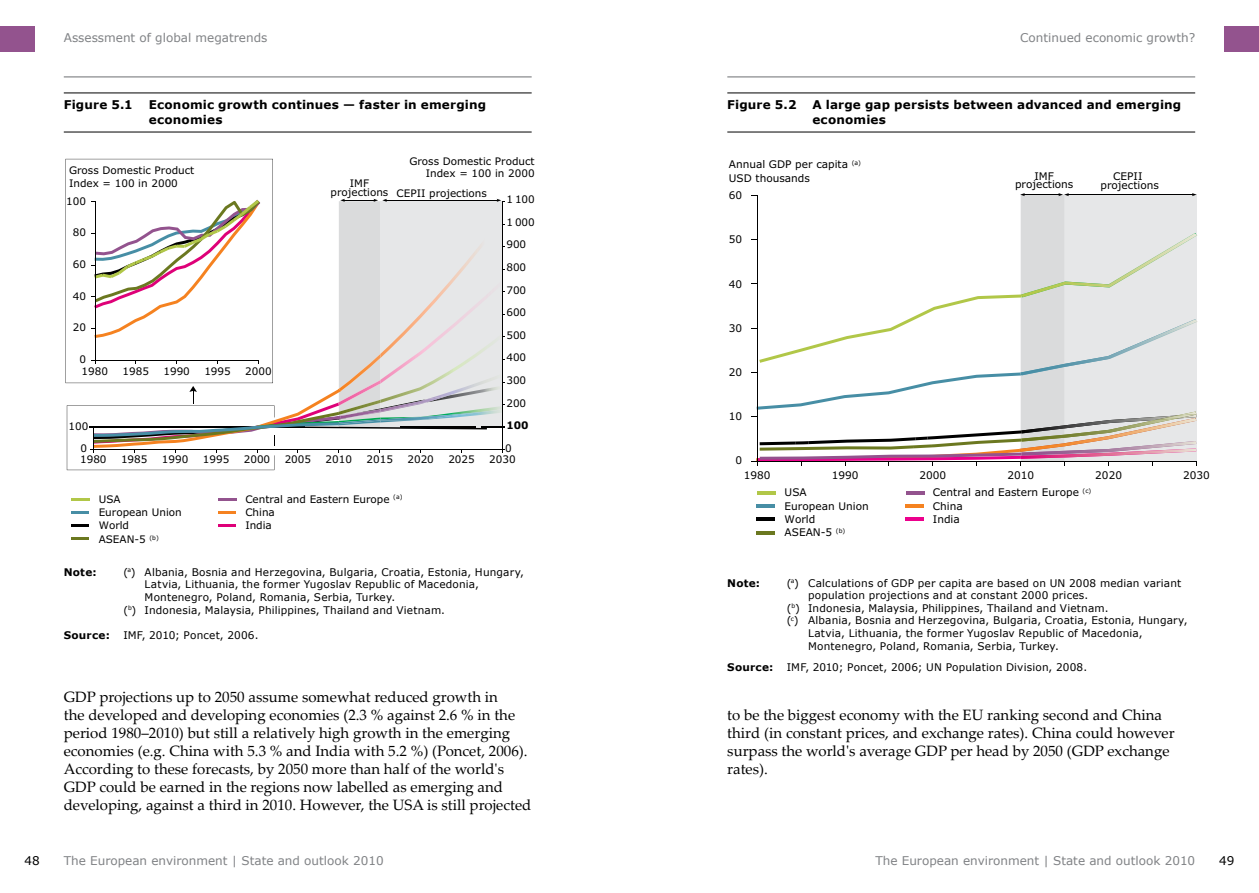
<style>
.page{position:relative;width:1259px;height:893px;background:#fff}
.page>*{position:absolute;margin:0;border:0;box-sizing:border-box;transform-origin:0 0}
.Body_text{font:15px/18px "Palatino Linotype";color:#000}
.t1{font:12px "Verdana";color:#808285}
.Figure_Title{font:700 12px/14.4px "Verdana";letter-spacing:.015em;color:#000}
.t2{font:12px "Verdana";color:#000}
.t3{font:10.5px/8.9px "Verdana";letter-spacing:.01em;color:#000;text-align:center}
.t4{font:700 10.5px "Verdana";letter-spacing:.02em;color:#000}
.t5{font:10.35px/10.2px "Verdana";color:#000}
.t6{font:700 10.35px "Verdana";color:#000}
</style>
<div class="page">
<hr style="left:64px;top:77px;width:467px;height:1px;background:#6d6e71">
<hr style="left:727px;top:77px;width:468px;height:1px;background:#6d6e71">
<hr style="left:64px;top:93px;width:467px;height:1px;background:#000">
<hr style="left:64px;top:132px;width:467px;height:1px;background:#000">
<svg style="left:65px;top:159px;width:208px;height:40px"></svg>
<svg style="left:65px;top:199px;width:440px;height:271px"></svg>
<hr style="left:71px;top:497px;width:19px;height:3px;background:#b1c748">
<hr style="left:71px;top:537px;width:18px;height:3px;background:#6b7820">
<hr style="left:71px;top:524px;width:18px;height:3px;background:#000">
<hr style="left:71px;top:511px;width:18px;height:3px;background:#478ea5">
<hr style="left:218px;top:497px;width:19px;height:3px;background:#93538e">
<hr style="left:218px;top:524px;width:18px;height:3px;background:#de0078">
<hr style="left:218px;top:511px;width:18px;height:3px;background:#f58220">
<hr style="left:727px;top:93px;width:468px;height:1px;background:#000">
<hr style="left:727px;top:132px;width:468px;height:1px;background:#000">
<hr style="left:757px;top:491px;width:18px;height:3px;background:#b1c748">
<hr style="left:757px;top:532px;width:18px;height:3px;background:#6b7820">
<hr style="left:757px;top:518px;width:18px;height:3px;background:#000">
<hr style="left:757px;top:505px;width:18px;height:3px;background:#478ea5">
<hr style="left:905px;top:491px;width:19px;height:3px;background:#93538e">
<hr style="left:905px;top:518px;width:18px;height:3px;background:#ec008c">
<hr style="left:905px;top:505px;width:18px;height:3px;background:#f58220">
<svg style="left:751px;top:193px;width:446px;height:273px"></svg>
<img style="left:1177px;top:412px;width:19px;height:2px">
<img style="left:1155px;top:414px;width:41px;height:6px">
<div style="left:1225px;top:26px;width:34px;height:26px;background:#93538e"></div>
<div style="left:0;top:26px;width:34px;height:26px;background:#93538e"></div>
<p class="t1" style="left:64px;top:30px;width:205px">Assessment of global megatrends</p>
<p class="t1" style="left:1020px;top:30px;width:176px">Continued economic growth?</p>
<p class="Figure_Title" style="left:64px;top:97px;width:70px">Figure 5.1</p>
<p class="Figure_Title" style="left:149px;top:97px;width:339px">Economic growth continues — faster in emerging economies</p>
<p class="t5" style="left:69px;top:165px;width:127px">Gross Domestic Product</p>
<p class="t5" style="left:409px;top:156px;width:127px">Gross Domestic Product</p>
<p class="t5" style="left:426px;top:168px;width:110px">Index = 100 in 2000</p>
<p class="t5" style="left:69px;top:178px;width:110px">Index = 100 in 2000</p>
<p class="t5" style="left:331px;top:178px;width:158px;text-indent:19px">IMF<br>projections CEPII projections</p>
<p class="t5" style="left:66px;top:196px;width:21px">100</p>
<p class="t5" style="left:506px;top:194px;width:30px">1 100</p>
<p class="t5" style="left:73px;top:227px;width:15px">80</p>
<p class="t5" style="left:73px;top:259px;width:15px">60</p>
<p class="t5" style="left:73px;top:290px;width:15px">40</p>
<p class="t5" style="left:73px;top:322px;width:15px">20</p>
<p class="t5" style="left:80px;top:354px;width:8px">0</p>
<p class="t5" style="left:506px;top:217px;width:30px">1 000</p>
<p class="t5" style="left:506px;top:239px;width:21px">900</p>
<p class="t5" style="left:506px;top:262px;width:21px">800</p>
<p class="t5" style="left:506px;top:284px;width:21px">700</p>
<p class="t5" style="left:506px;top:307px;width:21px">600</p>
<p class="t5" style="left:506px;top:330px;width:21px">500</p>
<p class="t5" style="left:506px;top:352px;width:21px">400</p>
<p class="t5" style="left:82px;top:365px;width:28px">1980</p>
<p class="t5" style="left:122px;top:365px;width:28px">1985</p>
<p class="t5" style="left:163px;top:365px;width:28px">1990</p>
<p class="t5" style="left:204px;top:365px;width:28px">1995</p>
<p class="t5" style="left:245px;top:365px;width:28px">2000</p>
<p class="t5" style="left:506px;top:375px;width:21px">300</p>
<p class="t5" style="left:506px;top:397px;width:21px">200</p>
<p class="t5" style="left:68px;top:421px;width:21px">100</p>
<p class="t6" style="left:506px;top:419px;width:23px">100</p>
<p class="t5" style="left:81px;top:443px;width:8px">0</p>
<p class="t5" style="left:80px;top:454px;width:28px">1980</p>
<p class="t5" style="left:121px;top:454px;width:28px">1985</p>
<p class="t5" style="left:162px;top:454px;width:28px">1990</p>
<p class="t5" style="left:203px;top:454px;width:28px">1995</p>
<p class="t5" style="left:244px;top:454px;width:28px">2000</p>
<p class="t5" style="left:505px;top:443px;width:8px">0</p>
<p class="t5" style="left:285px;top:454px;width:28px">2005</p>
<p class="t5" style="left:325px;top:454px;width:28px">2010</p>
<p class="t5" style="left:366px;top:454px;width:28px">2015</p>
<p class="t5" style="left:407px;top:454px;width:28px">2020</p>
<p class="t5" style="left:448px;top:454px;width:28px">2025</p>
<p class="t5" style="left:489px;top:454px;width:28px">2030</p>
<p class="t5" style="left:99px;top:493px;width:23px">USA</p>
<p class="t5" style="left:245px;top:493px;width:159px">Central and Eastern Europe <sup>(a)</sup></p>
<p class="t5" style="left:99px;top:506px;width:85px">European Union</p>
<p class="t5" style="left:245px;top:506px;width:31px">China</p>
<p class="t5" style="left:99px;top:519px;width:32px">World</p>
<p class="t5" style="left:245px;top:519px;width:28px">India</p>
<p class="t5" style="left:99px;top:534px;width:62px">ASEAN-5 <sup>(b)</sup></p>
<p class="t4" style="left:64px;top:565px;width:34px">Note:</p>
<p class="t3" style="left:123px;top:567px;width:402px">(<sup>a</sup>) Albania, Bosnia and Herzegovina, Bulgaria, Croatia, Estonia, Hungary,</p>
<p class="t3" style="left:145px;top:580px;width:336px">Latvia, Lithuania, the former Yugoslav Republic of Macedonia,</p>
<p class="t3" style="left:145px;top:592px;width:252px">Montenegro, Poland, Romania, Serbia, Turkey.</p>
<p class="t3" style="left:123px;top:605px;width:323px">(<sup>b</sup>) Indonesia, Malaysia, Philippines, Thailand and Vietnam.</p>
<p class="t4" style="left:64px;top:628px;width:48px">Source:</p>
<p class="t3" style="left:123px;top:630px;width:137px">IMF, 2010; Poncet, 2006.</p>
<p class="Body_text" style="left:64px;top:687px;width:469px">GDP projections up to 2050 assume somewhat reduced growth in<br>the developed and developing economies (2.3 % against 2.6 % in the period 1980–2010) but still a relatively high growth in the emerging economies (e.g. China with 5.3 % and India with 5.2 %) (Poncet, 2006).<br>According to these forecasts, by 2050 more than half of the world's GDP could be earned in the regions now labelled as emerging and developing, against a third in 2010. However, the USA is still projected</p>
<p class="Figure_Title" style="left:727px;top:97px;width:71px">Figure 5.2</p>
<p class="Figure_Title" style="left:812px;top:97px;width:370px">A large gap persists between advanced and emerging economies</p>
<p class="t3" style="left:729px;top:157px;width:134px;line-height:13.5px;text-align:left">Annual GDP per capita <sup>(a)<br></sup>USD thousands</p>
<p class="t3" style="left:729px;top:191px;width:15px">60</p>
<p class="t3" style="left:729px;top:235px;width:15px">50</p>
<p class="t3" style="left:729px;top:279px;width:15px">40</p>
<p class="t3" style="left:729px;top:323px;width:15px">30</p>
<p class="t3" style="left:729px;top:367px;width:15px">20</p>
<p class="t3" style="left:729px;top:411px;width:15px">10</p>
<p class="t3" style="left:735px;top:456px;width:8px">0</p>
<p class="t3" style="left:1015px;top:171px;width:60px">IMF projections</p>
<p class="t3" style="left:1100px;top:171px;width:60px">CEPII projections</p>
<p class="t3" style="left:744px;top:470px;width:28px">1980</p>
<p class="t3" style="left:831px;top:470px;width:28px">1990</p>
<p class="t3" style="left:919px;top:470px;width:28px">2000</p>
<p class="t3" style="left:1007px;top:470px;width:28px">2010</p>
<p class="t3" style="left:1095px;top:470px;width:28px">2020</p>
<p class="t3" style="left:1183px;top:470px;width:28px">2030</p>
<p class="t3" style="left:784px;top:488px;width:24px">USA</p>
<p class="t3" style="left:933px;top:488px;width:160px">Central and Eastern Europe <sup>(c)</sup></p>
<p class="t3" style="left:784px;top:501px;width:86px">European Union</p>
<p class="t3" style="left:933px;top:501px;width:31px">China</p>
<p class="t3" style="left:784px;top:514px;width:32px">World</p>
<p class="t3" style="left:933px;top:514px;width:28px">India</p>
<p class="t3" style="left:784px;top:527px;width:62px">ASEAN-5 <sup>(b)</sup></p>
<p class="t4" style="left:727px;top:576px;width:34px">Note:</p>
<p class="t3" style="left:787px;top:578px;width:396px">(<sup>a</sup>) Calculations of GDP per capita are based on UN 2008 median variant</p>
<p class="t3" style="left:808px;top:591px;width:282px">population projections and at constant 2000 prices.</p>
<p class="t3" style="left:787px;top:603px;width:323px">(<sup>b</sup>) Indonesia, Malaysia, Philippines, Thailand and Vietnam.</p>
<p class="t3" style="left:787px;top:616px;width:402px">(<sup>c</sup>) Albania, Bosnia and Herzegovina, Bulgaria, Croatia, Estonia, Hungary,</p>
<p class="t3" style="left:808px;top:628px;width:336px">Latvia, Lithuania, the former Yugoslav Republic of Macedonia,</p>
<p class="t3" style="left:808px;top:641px;width:252px">Montenegro, Poland, Romania, Serbia, Turkey.</p>
<p class="t4" style="left:727px;top:660px;width:48px">Source:</p>
<p class="t3" style="left:787px;top:662px;width:302px">IMF, 2010; Poncet, 2006; UN Population Division, 2008.</p>
<p class="Body_text" style="left:727px;top:705px;width:449px">to be the biggest economy with the EU ranking second and China third (in constant prices, and exchange rates). China could however surpass the world's average GDP per head by 2050 (GDP exchange rates).</p>
<p class="t2" style="left:24px;top:853px;width:17px">48</p>
<p class="t1" style="left:64px;top:853px;width:321px">The European environment | State and outlook 2010</p>
<p class="t1" style="left:875px;top:853px;width:321px">The European environment | State and outlook 2010</p>
<p class="t2" style="left:1219px;top:853px;width:17px">49</p>
</div>
